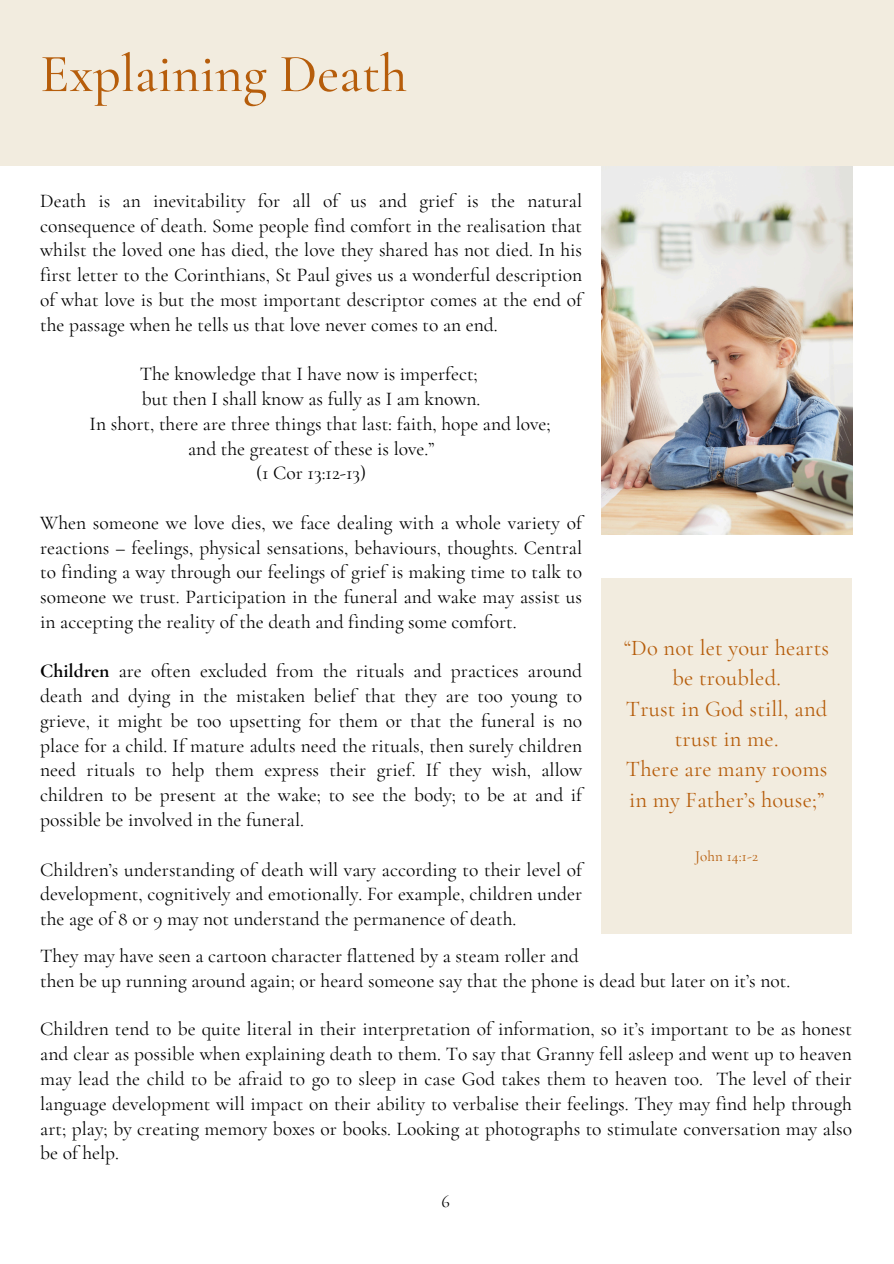
<style>
.page{position:relative;width:894px;height:1264px;background:#fff}
.page>*{position:absolute;margin:0;border:0;box-sizing:border-box;transform-origin:0 0}
.t1{font:500 54px "Cormorant Garamond";color:#b65d0b}
.t2{font:22.5px/30.3px "Cormorant Garamond";letter-spacing:.01em;color:#b65d0b;text-align:center}
.t3{font:19.5px/24.8px "Cormorant Garamond";color:#000;text-align:justify}
.t4{font:18px "Cormorant Garamond";color:#000}
.t5{font:15px "Cormorant Garamond";letter-spacing:.01em;color:#b65d0b}
.s1{font-weight:700}
</style>
<div class="page">
<div style="left:0;top:0;width:893px;height:166px;background:#f2ecdf"></div>
<div style="left:601px;top:578px;width:250px;height:355px;background:#f2ecdf"></div>
<img style="left:601px;top:166px;width:251px;height:368px">
<h3 class="t1" style="left:40px;top:41px;width:368px">Explaining Death</h3>
<h1 class="t3" style="left:40px;top:188px;width:543px">Death is an inevitability for all of us and grief is the natural consequence of death. Some people find comfort in the realisation that whilst the loved one has died, the love they shared has not died. In his first letter to the Corinthians, St Paul gives us a wonderful description of what love is but the most important descriptor comes at the end of the passage when he tells us that love never comes to an end.</h1>
<h3 class="t3" style="left:140px;top:361px;width:339px">The knowledge that I have now is imperfect;</h3>
<h3 class="t3" style="left:142px;top:386px;width:340px">but then I shall know as fully as I am known.</h3>
<h3 class="t3" style="left:90px;top:411px;width:462px">In short, there are three things that last: faith, hope and love;</h3>
<h3 class="t3" style="left:188px;top:436px;width:248px">and the greatest of these is love.”</h3>
<h3 class="t3" style="left:256px;top:460px;width:112px">(1 Cor 13:12-13)</h3>
<h3 class="t3" style="left:40px;top:510px;width:543px">When someone we love dies, we face dealing with a whole variety of reactions – feelings, physical sensations, behaviours, thoughts. Central to finding a way through our feelings of grief is making time to talk to someone we trust. Participation in the funeral and wake may assist us in accepting the reality of the death and finding some comfort.</h3>
<p class="t3" style="left:40px;top:658px;width:543px"><span class="s1">Children</span> are often excluded from the rituals and practices around death and dying in the mistaken belief that they are too young to grieve, it might be too upsetting for them or that the funeral is no place for a child. If mature adults need the rituals, then surely children need rituals to help them express their grief. If they wish, allow children to be present at the wake; to see the body; to be at and if possible be involved in the funeral.</p>
<h3 class="t3" style="left:40px;top:856px;width:543px">Children’s understanding of death will vary according to their level of development, cognitively and emotionally. For example, children under the age of 8 or 9 may not understand the permanence of death.</h3>
<p class="t2" style="left:624px;top:632px;width:206px">“Do not let your hearts be troubled.<br>Trust in God still, and trust in me.<br>There are many rooms in my Father’s house;”</p>
<h3 class="t5" style="left:695px;top:847px;width:64px">John 14:1-2</h3>
<p class="t3" style="left:40px;top:943px;width:751px">They may have seen a cartoon character flattened by a steam roller and<br>then be up running around again; or heard someone say that the phone is dead but later on it’s not.</p>
<h3 class="t3" style="left:40px;top:1016px;width:813px">Children tend to be quite literal in their interpretation of information, so it’s important to be as honest and clear as possible when explaining death to them. To say that Granny fell asleep and went up to heaven may lead the child to be afraid to go to sleep in case God takes them to heaven too. The level of their language development will impact on their ability to verbalise their feelings. They may find help through art; play; by creating memory boxes or books. Looking at photographs to stimulate conversation may also be of help.</h3>
<h2 class="t4" style="left:441px;top:1190px;width:10px">6</h2>
</div>
